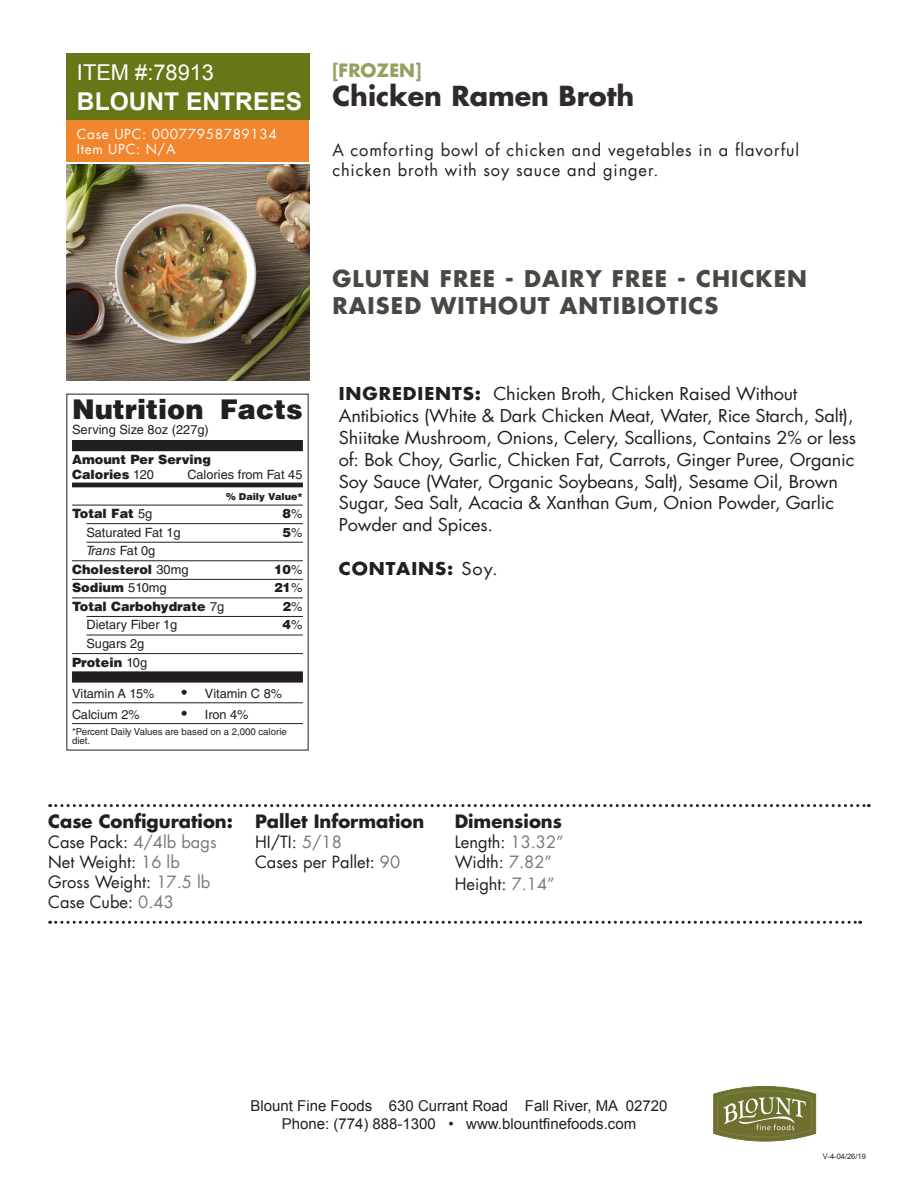
<style>
.page{position:relative;width:918px;height:1188px;background:#fff}
.page>*{position:absolute;margin:0;border:0;box-sizing:border-box;transform-origin:0 0}
.t1{font:900 27.15px "Helvetica LT Std";color:#231f20}
.t2{font:700 27px "Futura";color:#302a28}
.t3{font:700 24.6px "Arial";color:#fff}
.t4{font:700 22.5px/27px "Futura";letter-spacing:.05em;color:#494944}
.t5{font:21.9px "Arial";color:#fff}
.t6{font:700 18px "Futura";color:#231f20}
.t7{font:700 18px "Futura";color:#95a05e}
.t8{font:17.4px/21.9px "Futura";letter-spacing:-.01em;color:#231f20;scale:1.05 1}
.t9{font:700 17.4px "Futura";letter-spacing:.05em;color:#231f20;scale:1.05 1}
.t10{font:16.5px/19.8px "Futura";color:#231f20}
.t11{font:16.5px/19.8px "Futura";letter-spacing:.05em;color:#231f20}
.t12{font:15px/18px "Arial";color:#231f20;text-align:center}
.t13{font:13.5px/15px "Futura";letter-spacing:.05em;color:#fff}
.t14{font:12.75px/18.6px "Helvetica LT Std";color:#231f20;text-align:right}
.t15{font:900 12.75px/15.3px "Helvetica LT Std";color:#231f20}
.t16{font:9.6px/9.6px "Helvetica LT Std";color:#231f20}
.t17{font:900 9.6px "Helvetica LT Std";color:#231f20}
.t18{font:7.5px "Arial";color:#231f20}
.s1{font-weight:400}
.s2{font-weight:400;font-style:italic}
.s3{font-weight:900}
.s4{font-size:16.05px}
.s5{font-weight:700}
.s6{color:#76787b}
</style>
<div class="page">
<div style="left:66px;top:54px;width:243px;height:66px;background:#677717"></div>
<img style="left:66px;top:164px;width:243px;height:216px">
<svg style="left:713px;top:1086px;width:103px;height:55px;background:#898c57"></svg>
<div style="left:66px;top:120px;width:243px;height:41px;background:#f1862e"></div>
<svg style="left:50px;top:804px;width:819px;height:3px"></svg>
<svg style="left:50px;top:921px;width:811px;height:3px"></svg>
<div style="left:72px;top:440px;width:231px;height:11px;background:#231f20"></div>
<hr style="left:72px;top:483px;width:231px;height:4px;background:#231f20">
<hr style="left:72px;top:505px;width:231px;height:1px;background:#231f20">
<hr style="left:86px;top:523px;width:217px;height:1px;background:#231f20">
<hr style="left:86px;top:542px;width:217px;height:1px;background:#231f20">
<hr style="left:72px;top:561px;width:231px;height:1px;background:#231f20">
<hr style="left:72px;top:579px;width:231px;height:1px;background:#231f20">
<hr style="left:72px;top:598px;width:231px;height:1px;background:#231f20">
<hr style="left:86px;top:616px;width:217px;height:1px;background:#231f20">
<hr style="left:86px;top:635px;width:217px;height:1px;background:#231f20">
<hr style="left:72px;top:653px;width:231px;height:1px;background:#231f20">
<div style="left:72px;top:671px;width:231px;height:12px;background:#231f20"></div>
<hr style="left:72px;top:703px;width:231px;height:1px;background:#231f20">
<hr style="left:72px;top:723px;width:231px;height:1px;background:#231f20">
<p class="t5" style="left:77px;top:58px;width:139px">ITEM #:78913</p>
<h3 class="t3" style="left:77px;top:84px;width:227px">BLOUNT ENTREES</h3>
<p class="t13" style="left:77px;top:126px;width:202px">Case UPC: 00077958789134<br>Item UPC: N/A</p>
<p class="t7" style="left:332px;top:57px;width:91px">[FROZEN]</p>
<h2 class="t2" style="left:332px;top:77px;width:304px">Chicken Ramen Broth</h2>
<p class="t11" style="left:332px;top:140px;width:468px">A comforting bowl of chicken and vegetables in a flavorful chicken broth with soy sauce and ginger.</p>
<h1 class="t1" style="left:72px;top:391px;width:232px">Nutrition Facts</h1>
<p class="t14" style="left:72px;top:420px;width:138px">Serving Size 8oz (227g)</p>
<p class="t15" style="left:72px;top:451px;width:140px">Amount Per Serving<br>Calories <span class="s1">120</span></p>
<p class="t14" style="left:188px;top:466px;width:116px">Calories from Fat 45</p>
<p class="t17" style="left:226px;top:490px;width:78px">% Daily Value*</p>
<p class="t15" style="left:72px;top:506px;width:82px">Total Fat <span class="s1">5g</span></p>
<p class="t15" style="left:283px;top:506px;width:21px">8<span class="s1">%</span></p>
<p class="t14" style="left:86px;top:523px;width:96px">Saturated Fat 1g</p>
<p class="t15" style="left:283px;top:524px;width:21px">5<span class="s1">%</span></p>
<p class="t15" style="left:72px;top:541px;width:118px;line-height:18.6px;text-indent:14px"><span class="s2">Trans</span> <span class="s1">Fat 0g<br></span>Cholesterol <span class="s1">30mg</span></p>
<p class="t15" style="left:274px;top:561px;width:30px">10<span class="s1">%</span></p>
<p class="t15" style="left:72px;top:580px;width:96px">Sodium <span class="s1">510mg</span></p>
<p class="t15" style="left:274px;top:580px;width:30px">21<span class="s1">%</span></p>
<p class="t15" style="left:72px;top:598px;width:154px">Total Carbohydrate <span class="s1">7g</span></p>
<p class="t15" style="left:283px;top:598px;width:21px">2<span class="s1">%</span></p>
<p class="t14" style="left:86px;top:616px;width:92px">Dietary Fiber 1g</p>
<p class="t15" style="left:283px;top:617px;width:21px">4<span class="s1">%</span></p>
<p class="t14" style="left:72px;top:634px;width:77px">Sugars 2g<br><span class="s3">Protein</span> 10g</p>
<p class="t14" style="left:72px;top:684px;width:84px">Vitamin A 15%</p>
<p class="t14" style="left:182px;top:684px;width:102px"><span class="s4">•</span> Vitamin C 8%</p>
<p class="t14" style="left:72px;top:705px;width:69px">Calcium 2%</p>
<p class="t14" style="left:182px;top:705px;width:69px"><span class="s4">•</span> Iron 4%</p>
<p class="t16" style="left:72px;top:726px;width:216px">*Percent Daily Values are based on a 2,000 calorie diet.</p>
<p class="t4" style="left:332px;top:264px;width:476px">GLUTEN FREE - DAIRY FREE - CHICKEN<br>RAISED WITHOUT ANTIBIOTICS</p>
<p class="t8" style="left:339px;top:383px;width:494px"><span class="s5">INGREDIENTS:</span> Chicken Broth, Chicken Raised Without Antibiotics (White &amp; Dark Chicken Meat, Water, Rice Starch, Salt), Shiitake Mushroom, Onions, Celery, Scallions, Contains 2% or less of: Bok Choy, Garlic, Chicken Fat, Carrots, Ginger Puree, Organic Soy Sauce (Water, Organic Soybeans, Salt), Sesame Oil, Brown Sugar, Sea Salt, Acacia &amp; Xanthan Gum, Onion Powder, Garlic Powder and Spices.</p>
<p class="t9" style="left:339px;top:556px;width:153px">CONTAINS: <span class="s1">Soy.</span></p>
<p class="t6" style="left:48px;top:809px;width:186px">Case Configuration:</p>
<p class="t10" style="left:48px;top:832px;width:170px">Case Pack: <span class="s6">4/4lb bags<br></span>Net Weight: <span class="s6">16 lb<br></span>Gross Weight: <span class="s6">17.5 lb<br></span>Case Cube: <span class="s6">0.43</span></p>
<p class="t6" style="left:255px;top:809px;width:171px">Pallet Information</p>
<p class="t10" style="left:255px;top:832px;width:147px">HI/TI: <span class="s6">5/18<br></span>Cases per Pallet: <span class="s6">90</span></p>
<p class="t6" style="left:455px;top:809px;width:109px">Dimensions</p>
<p class="t10" style="left:455px;top:832px;width:111px">Length: <span class="s6">13.32”<br></span>Width: <span class="s6">7.82”</span></p>
<p class="t10" style="left:455px;top:873px;width:102px">Height: <span class="s6">7.14”</span></p>
<p class="t12" style="left:251px;top:1097px;width:418px">Blount Fine Foods 630 Currant Road Fall River, MA 02720<br>Phone: (774) 888-1300 • www.blountfinefoods.com</p>
<p class="t18" style="left:823px;top:1151px;width:44px">V-4-04/26/19</p>
</div>
